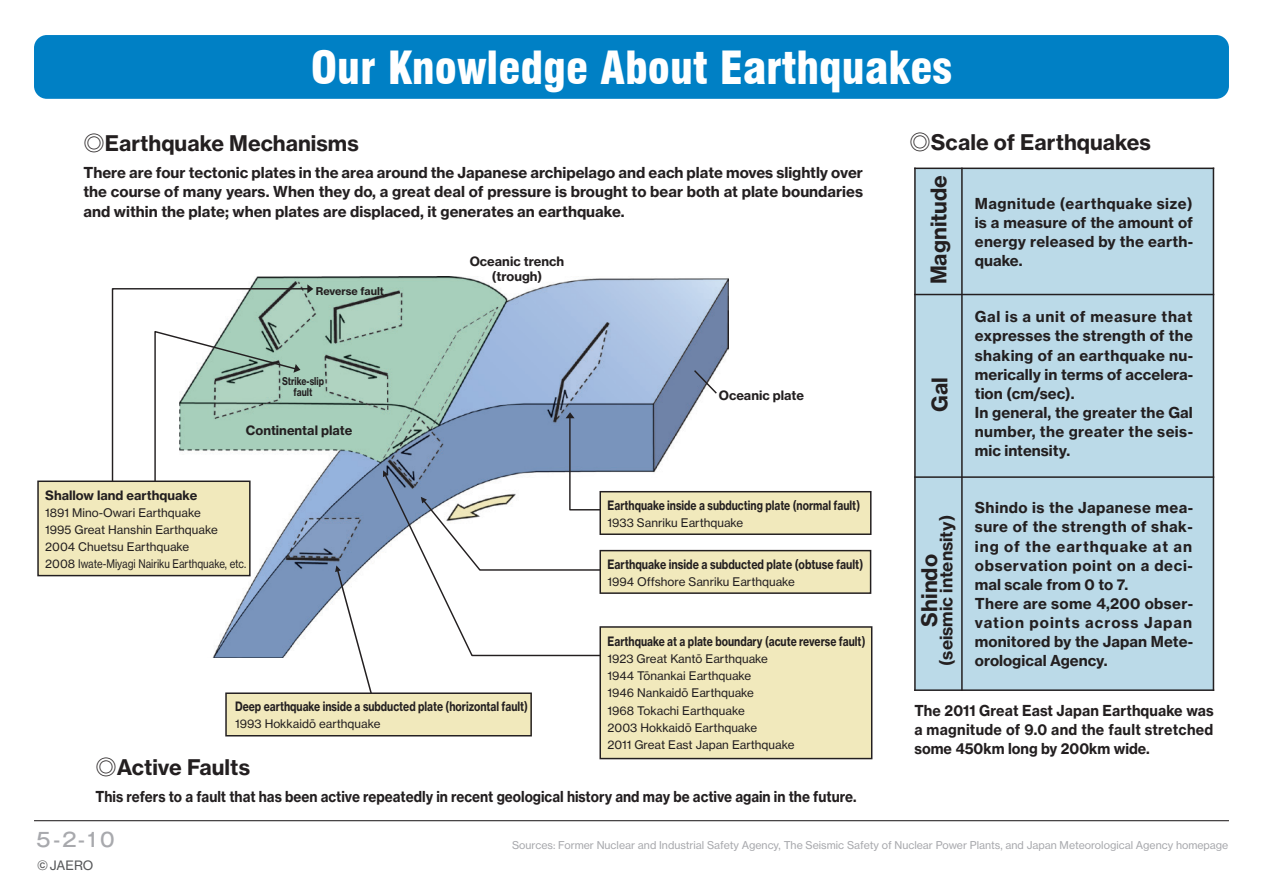
<style>
.page{position:relative;width:1263px;height:893px;background:#fff}
.page>*{position:absolute;margin:0;border:0;box-sizing:border-box;transform-origin:0 0}
.t1{font:900 condensed 44.7px "Swiss 721 BT";color:#fff}
.t2{font:21.3px "N Haas Grotesk TX Pro 75 Bd";color:#231f20}
.t3{font:500 19.2px "Gothic MB101 Pro";color:#a8a9ad}
.t4{font:16.95px "N Haas Grotesk TX Pro 75 Bd";color:#231f20}
.t5{font:14.85px/19.2px "N Haas Grotesk TX Pro 75 Bd";letter-spacing:.01em;color:#231f20;text-align:justify}
.t6{font:14.85px/19.2px "N Haas Grotesk TX Pro 75 Bd";letter-spacing:.03em;color:#231f20}
.t7{font:14.85px "N Haas Grotesk TX Pro 75 Bd";letter-spacing:.01em;color:#231f20;scale:.9 1}
.t8{font:14.85px/19.2px "N Haas Grotesk TX Pro 75 Bd";letter-spacing:.01em;color:#231f20;text-align:justify;scale:.95 1}
.t9{font:12.75px "N Haas Grotesk TX Pro 75 Bd";color:#231f20;scale:.8 1}
.t10{font:12.75px/15.3px "N Haas Grotesk TX Pro 75 Bd";color:#231f20;text-align:center}
.t11{font:12.75px "N Haas Grotesk TX Pro 75 Bd";color:#231f20;scale:.82 1}
.t12{font:12.75px "N Haas Grotesk TX Pro 55 Rg";color:#57585a}
.t13{font:11.7px/17px "N Haas Grotesk TX Pro 55 Rg";color:#231f20}
.t14{font:10.65px "N Haas Grotesk TX Pro 55 Rg";color:#a8a9ad}
.t15{font:10.65px/10.6px "N Haas Grotesk TX Pro 75 Bd";color:#231f20;text-align:center;scale:.8 1}
.t16{font:10.65px "N Haas Grotesk TX Pro 75 Bd";color:#231f20}
.s1{font-family:"Gothic MB101 Pro";font-weight:500}
</style>
<div class="page">
<div style="left:34px;top:35px;width:1195px;height:64px;background:#0080c5;border-radius:13px"></div>
<div style="left:915px;top:168px;width:298px;height:174px;background:#bbdae8"></div>
<div style="left:915px;top:294px;width:298px;height:222px;background:#bbdae8"></div>
<div style="left:915px;top:477px;width:298px;height:213px;background:#bbdae8"></div>
<hr style="left:961px;top:168px;width:2px;height:523px;background:#231f20">
<hr style="left:914px;top:294px;width:300px;height:1px;background:#231f20">
<hr style="left:914px;top:476px;width:300px;height:2px;background:#231f20">
<hr style="left:914px;top:168px;width:2px;height:523px;background:#231f20">
<hr style="left:1213px;top:168px;width:1px;height:523px;background:#231f20">
<hr style="left:914px;top:168px;width:300px;height:1px;background:#231f20">
<hr style="left:914px;top:689px;width:300px;height:2px;background:#231f20">
<hr style="left:34px;top:820px;width:1195px;height:1px;background:#231f20">
<img style="left:179px;top:276px;width:550px;height:381px">
<svg style="left:692px;top:369px;width:26px;height:26px"></svg>
<svg style="left:111px;top:284px;width:202px;height:206px"></svg>
<svg style="left:335px;top:565px;width:38px;height:127px"></svg>
<svg style="left:383px;top:472px;width:265px;height:185px"></svg>
<svg style="left:421px;top:412px;width:228px;height:159px"></svg>
<div style="left:600px;top:551px;width:270px;height:42px;background:#f1e9bc"></div>
<div style="left:599px;top:550px;width:272px;height:44px;border:1px solid #231f20"></div>
<div style="left:600px;top:627px;width:272px;height:132px;background:#f1e9bc"></div>
<div style="left:599px;top:626px;width:273px;height:133px;border:1px solid #231f20"></div>
<div style="left:600px;top:492px;width:271px;height:42px;background:#f1e9bc"></div>
<div style="left:599px;top:491px;width:272px;height:44px;border:1px solid #231f20"></div>
<div style="left:226px;top:693px;width:305px;height:43px;background:#f1e9bc"></div>
<div style="left:225px;top:692px;width:307px;height:44px;border:1px solid #231f20"></div>
<div style="left:38px;top:481px;width:212px;height:95px;background:#f1e9bc"></div>
<div style="left:37px;top:480px;width:214px;height:96px;border:1px solid #231f20"></div>
<h1 class="t1" style="left:311px;top:41px;width:643px">Our Knowledge About Earthquakes</h1>
<h2 class="t2" style="left:83px;top:130px;width:277px"><span class="s1">◎</span>Earthquake Mechanisms</h2>
<p class="t5" style="left:83px;top:163px;width:781px">There are four tectonic plates in the area around the Japanese archipelago and each plate moves slightly over the course of many years. When they do, a great deal of pressure is brought to bear both at plate boundaries and within the plate; when plates are displaced, it generates an earthquake.</p>
<p class="t16" style="left:316px;top:284px;width:70px">Reverse fault</p>
<p class="t15" style="left:282px;top:376px;width:54px">Strike-slip fault</p>
<p class="t10" style="left:246px;top:422px;width:108px">Continental plate</p>
<p class="t10" style="left:45px;top:488px;width:153px">Shallow land earthquake</p>
<p class="t13" style="left:45px;top:504px;width:202px">1891 Mino-Owari Earthquake<br>1995 Great Hanshin Earthquake<br>2004 Chuetsu Earthquake<br>2008 Iwate-Miyagi Nairiku Earthquake, etc.</p>
<p class="t10" style="left:470px;top:253px;width:96px">Oceanic trench (trough)</p>
<p class="t9" style="left:235px;top:698px;width:368px">Deep earthquake inside a subducted plate (horizontal fault)</p>
<p class="t13" style="left:235px;top:715px;width:147px">1993 Hokkaidō earthquake</p>
<p class="t10" style="left:719px;top:387px;width:87px">Oceanic plate</p>
<p class="t9" style="left:608px;top:497px;width:317px">Earthquake inside a subducting plate (normal fault)</p>
<p class="t13" style="left:608px;top:514px;width:137px">1933 Sanriku Earthquake</p>
<p class="t11" style="left:608px;top:556px;width:313px">Earthquake inside a subducted plate (obtuse fault)</p>
<p class="t13" style="left:608px;top:573px;width:189px">1994 Offshore Sanriku Earthquake</p>
<p class="t9" style="left:608px;top:634px;width:324px">Earthquake at a plate boundary (acute reverse fault)</p>
<p class="t13" style="left:608px;top:651px;width:188px">1923 Great Kantō Earthquake<br>1944 Tōnankai Earthquake<br>1946 Nankaidō Earthquake<br>1968 Tokachi Earthquake<br>2003 Hokkaidō Earthquake<br>2011 Great East Japan Earthquake</p>
<h2 class="t2" style="left:96px;top:754px;width:156px"><span class="s1">◎</span>Active Faults</h2>
<p class="t7" style="left:95px;top:787px;width:847px">This refers to a fault that has been active repeatedly in recent geological history and may be active again in the future.</p>
<h2 class="t2" style="left:909px;top:129px;width:243px"><span class="s1">◎</span>Scale of Earthquakes</h2>
<h2 class="t2" style="left:925px;top:284px;width:111px;rotate:-90deg">Magnitude</h2>
<h2 class="t2" style="left:926px;top:412px;width:36px;rotate:-90deg">Gal</h2>
<p class="t5" style="left:975px;top:194px;width:220px">Magnitude (earthquake size) is a measure of the amount of energy released by the earth&shy;quake.</p>
<p class="t5" style="left:975px;top:307px;width:220px;text-align:left">Gal is a unit of measure that expresses the strength of the shaking of an earthquake nu&shy;merically in terms of accelera&shy;tion (cm/sec).<br>In general, the greater the Gal number, the greater the seis&shy;mic intensity.</p>
<p class="t6" style="left:975px;top:498px;width:220px">Shindo is the Japanese mea&shy;sure of the strength of shak&shy;ing of the earthquake at an observation point on a deci&shy;mal scale from 0 to 7.<br>There are some 4,200 obser&shy;vation points across Japan monitored by the Japan Mete&shy;orological Agency.</p>
<p class="t8" style="left:914px;top:700px;width:316px">The 2011 Great East Japan Earthquake was a magnitude of 9.0 and the fault stretched some 450km long by 200km wide.</p>
<p class="t4" style="left:935px;top:666px;width:152px;rotate:-90deg">(seismic intensity)</p>
<h2 class="t2" style="left:916px;top:626px;width:74px;rotate:-90deg">Shindo</h2>
<p class="t3" style="left:36px;top:824px;width:80px">5-2-10</p>
<p class="t14" style="left:512px;top:838px;width:718px">Sources: Former Nuclear and Industrial Safety Agency, The Seismic Safety of Nuclear Power Plants, and Japan Meteorological Agency homepage</p>
<p class="t12" style="left:37px;top:858px;width:58px">©JAERO</p>
</div>
